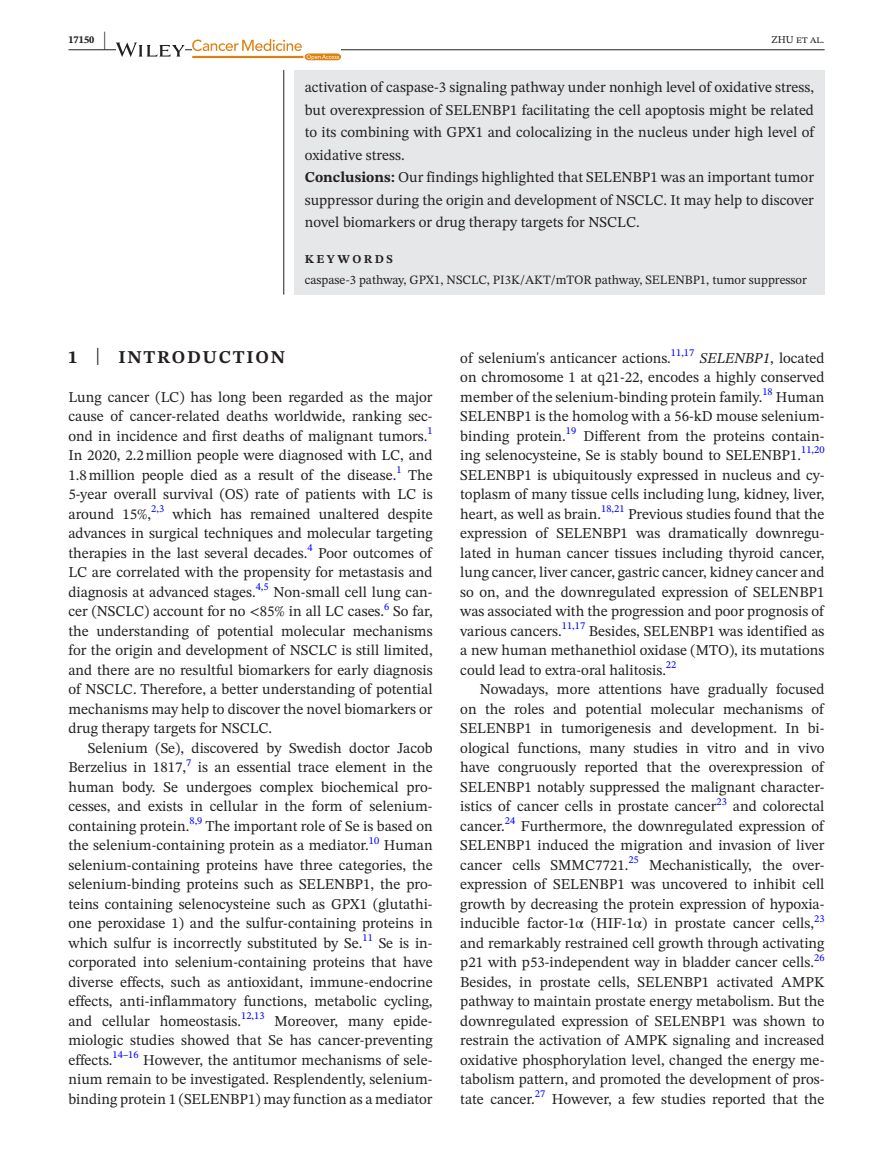
<style>
.page{position:relative;width:893px;height:1174px;background:#fff}
.page>*{position:absolute;margin:0;border:0;box-sizing:border-box;transform-origin:0 0}
.t1{font:700 18px "STIX Two Text";letter-spacing:.1em;color:#231f20}
.t2{font:15px/19.5px "STIX Two Text";color:#231f20;text-align:justify}
.t3{font:12.75px "STIX Two Text";color:#231f20}
.t4{font:700 12px "STIX Two Text";letter-spacing:.2em;color:#231f20}
.t5{font:10.5px "STIX Two Text";color:#00f}
.t6{font:10.5px "STIX Two Text";color:#231f20}
.t7{font:700 10.5px "STIX Two Text";color:#231f20}
.s1{font-size:21px}
.s2{font-weight:700}
.s3{font-weight:400;font-size:23.7px}
.s4{font-family:"STIX"}
.s5{font-style:italic}
</style>
<div class="page">
<hr style="left:68px;top:49px;width:756px;height:1px;background:#231f20">
<svg style="left:116px;top:43px;width:69px;height:14px"></svg>
<svg style="left:192px;top:39px;width:149px;height:21px"></svg>
<div style="left:294px;top:70px;width:530px;height:224px;background:#e6e7e9"></div>
<hr style="left:283px;top:70px;width:1px;height:224px;background:#231f20">
<p class="t7" style="left:68px;top:32px;width:39px">17150 <span class="s1">|</span></p>
<p class="t6" style="left:771px;top:32px;width:54px">ZHU et al.</p>
<p class="t2" style="left:305px;top:76px;width:511px;line-height:22.5px;text-align:left">activation of caspase-3 signaling pathway under nonhigh level of oxidative stress, but overexpression of SELENBP1 facilitating the cell apoptosis might be related to its combining with GPX1 and colocalizing in the nucleus under high level of oxidative stress.<br><span class="s2">Conclusions:</span> Our findings highlighted that SELENBP1 was an important tumor suppressor during the origin and development of NSCLC. It may help to discover novel biomarkers or drug therapy targets for NSCLC.</p>
<p class="t4" style="left:305px;top:250px;width:90px">KEYWORDS</p>
<p class="t3" style="left:305px;top:271px;width:504px">caspase-3 pathway, GPX1, NSCLC, PI3K/AKT/mTOR pathway, SELENBP1, tumor suppressor</p>
<p class="t1" style="left:68px;top:344px;width:218px">1 <span class="s3">|</span> INTRODUCTION</p>
<p class="t2" style="left:68px;top:387px;width:366px">Lung cancer (LC) has long been regarded as the major cause of cancer-related deaths worldwide, ranking sec&shy;ond in incidence and first deaths of malignant tumors.</p>
<p class="t5" style="left:427px;top:423px;width:7px">1</p>
<p class="t2" style="left:68px;top:445px;width:366px">In 2020, 2.2million people were diagnosed with LC, and<br>1.8million people died as a result of the disease.</p>
<p class="t5" style="left:396px;top:462px;width:7px">1</p>
<p class="t2" style="left:68px;top:465px;width:366px;text-indent:340px">The 5-year overall survival (OS) rate of patients with LC is around 15%,</p>
<p class="t5" style="left:151px;top:501px;width:14px">2,3</p>
<p class="t2" style="left:68px;top:504px;width:366px;text-indent:104px">which has remained unaltered despite advances in surgical techniques and molecular targeting therapies in the last several decades.</p>
<p class="t5" style="left:307px;top:540px;width:7px">4</p>
<p class="t2" style="left:68px;top:543px;width:366px;text-indent:250px">Poor outcomes of LC are correlated with the propensity for metastasis and diagnosis at advanced stages.</p>
<p class="t5" style="left:256px;top:579px;width:14px">4,5</p>
<p class="t2" style="left:68px;top:582px;width:366px;text-indent:205px">Non-small cell lung can&shy;cer (NSCLC) account for no <span class="s4">&lt;</span>85% in all LC cases.</p>
<p class="t5" style="left:384px;top:598px;width:7px">6</p>
<p class="t2" style="left:68px;top:601px;width:366px;text-indent:325px">So far, the understanding of potential molecular mechanisms for the origin and development of NSCLC is still limited, and there are no resultful biomarkers for early diagnosis of NSCLC. Therefore, a better understanding of potential mechanisms may help to discover the novel biomarkers or drug therapy targets for NSCLC.</p>
<p class="t2" style="left:68px;top:738px;width:366px;text-indent:19px">Selenium (Se), discovered by Swedish doctor Jacob<br>Berzelius in 1817,</p>
<p class="t5" style="left:186px;top:754px;width:7px">7</p>
<p class="t2" style="left:68px;top:757px;width:366px;text-indent:129px">is an essential trace element in the human body. Se undergoes complex biochemical pro&shy;cesses, and exists in cellular in the form of selenium&shy;containing protein.</p>
<p class="t5" style="left:189px;top:813px;width:14px">8,9</p>
<p class="t2" style="left:68px;top:816px;width:366px;text-indent:137px">The important role of Se is based on the selenium-containing protein as a mediator.</p>
<p class="t5" style="left:369px;top:832px;width:12px">10</p>
<p class="t2" style="left:68px;top:835px;width:366px;text-indent:315px">Human selenium-containing proteins have three categories, the selenium-binding proteins such as SELENBP1, the pro&shy;teins containing selenocysteine such as GPX1 (glutathi&shy;one peroxidase 1) and the sulfur-containing proteins in which sulfur is incorrectly substituted by Se.</p>
<p class="t5" style="left:362px;top:930px;width:12px">11</p>
<p class="t2" style="left:68px;top:933px;width:366px;text-indent:310px">Se is in&shy;corporated into selenium-containing proteins that have diverse effects, such as antioxidant, immune-endocrine effects, anti-inflammatory functions, metabolic cycling, and cellular homeostasis.</p>
<p class="t5" style="left:241px;top:1008px;width:25px">12,13</p>
<p class="t2" style="left:68px;top:1011px;width:366px;text-indent:206px">Moreover, many epide&shy;miologic studies showed that Se has cancer-preventing effects.</p>
<p class="t5" style="left:113px;top:1047px;width:28px">14–16</p>
<p class="t2" style="left:68px;top:1050px;width:366px;text-indent:75px">However, the antitumor mechanisms of sele&shy;nium remain to be investigated. Resplendently, selenium&shy;binding protein 1 (SELENBP1) may function as a mediator</p>
<p class="t2" style="left:460px;top:348px;width:366px">of selenium's anticancer actions.<sup>11,17</sup> <span class="s5">SELENBP1</span>, located on chromosome 1 at q21-22, encodes a highly conserved member of the selenium-binding protein family.</p>
<p class="t5" style="left:762px;top:384px;width:12px">18</p>
<p class="t2" style="left:460px;top:387px;width:366px;text-indent:315px">Human SELENBP1 is the homolog with a 56-kD mouse selenium&shy;binding protein.</p>
<p class="t5" style="left:566px;top:423px;width:12px">19</p>
<p class="t2" style="left:460px;top:426px;width:366px;text-indent:123px">Different from the proteins contain&shy;ing selenocysteine, Se is stably bound to SELENBP1.</p>
<p class="t5" style="left:801px;top:442px;width:25px">11,20</p>
<p class="t2" style="left:460px;top:465px;width:366px">SELENBP1 is ubiquitously expressed in nucleus and cy&shy;toplasm of many tissue cells including lung, kidney, liver, heart, as well as brain.</p>
<p class="t5" style="left:601px;top:501px;width:25px">18,21</p>
<p class="t2" style="left:460px;top:504px;width:366px;text-indent:168px">Previous studies found that the expression of SELENBP1 was dramatically downregu&shy;lated in human cancer tissues including thyroid cancer, lung cancer, liver cancer, gastric cancer, kidney cancer and so on, and the downregulated expression of SELENBP1 was associated with the progression and poor prognosis of various cancers.</p>
<p class="t5" style="left:562px;top:618px;width:25px">11,17</p>
<p class="t2" style="left:460px;top:621px;width:366px;text-indent:129px">Besides, SELENBP1 was identified as a new human methanethiol oxidase (MTO), its mutations could lead to extra-oral halitosis.</p>
<p class="t5" style="left:666px;top:657px;width:12px">22</p>
<p class="t2" style="left:460px;top:679px;width:366px;text-indent:20px">Nowadays, more attentions have gradually focused on the roles and potential molecular mechanisms of SELENBP1 in tumorigenesis and development. In bi&shy;ological functions, many studies in vitro and in vivo have congruously reported that the overexpression of SELENBP1 notably suppressed the malignant character&shy;istics of cancer cells in prostate cancer</p>
<p class="t5" style="left:716px;top:793px;width:12px">23</p>
<p class="t2" style="left:733px;top:796px;width:93px">and colorectal</p>
<p class="t5" style="left:505px;top:813px;width:12px">24</p>
<p class="t2" style="left:460px;top:816px;width:366px;text-indent:61px">Furthermore, the downregulated expression of SELENBP1 induced the migration and invasion of liver cancer cells SMMC7721.</p>
<p class="t2" style="left:460px;top:816px;width:46px">cancer.</p>
<p class="t5" style="left:628px;top:852px;width:12px">25</p>
<p class="t2" style="left:460px;top:855px;width:366px;text-indent:189px">Mechanistically, the over&shy;expression of SELENBP1 was uncovered to inhibit cell growth by decreasing the protein expression of hypoxia&shy;inducible factor-1<span class="s4">α</span> (HIF-1<span class="s4">α</span>) in prostate cancer cells,</p>
<p class="t5" style="left:814px;top:910px;width:12px">23</p>
<p class="t2" style="left:460px;top:933px;width:366px">and remarkably restrained cell growth through activating p21 with p53-independent way in bladder cancer cells.</p>
<p class="t5" style="left:814px;top:949px;width:12px">26</p>
<p class="t2" style="left:460px;top:972px;width:366px">Besides, in prostate cells, SELENBP1 activated AMPK pathway to maintain prostate energy metabolism. But the downregulated expression of SELENBP1 was shown to restrain the activation of AMPK signaling and increased oxidative phosphorylation level, changed the energy me&shy;tabolism pattern, and promoted the development of pros&shy;tate cancer.</p>
<p class="t5" style="left:535px;top:1086px;width:12px">27</p>
<p class="t2" style="left:552px;top:1089px;width:274px">However, a few studies reported that the</p>
</div>
